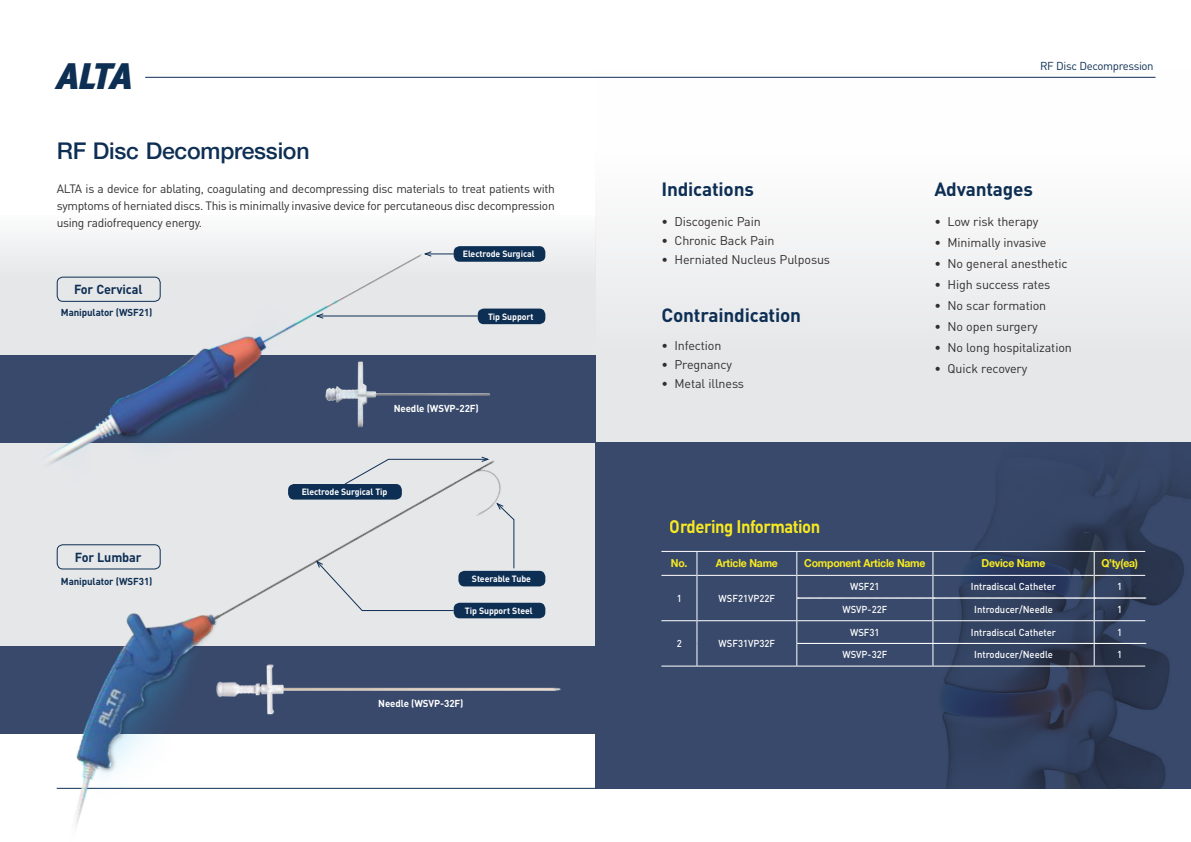
<style>
.page{position:relative;width:1191px;height:842px;background:#fff}
.page>*{position:absolute;margin:0;border:0;box-sizing:border-box;transform-origin:0 0}
.t1{font:italic 900 37px "Meta Pro";color:#0e2f54}
.t2{font:500 23px "Helvetica Neue LT";letter-spacing:-.01em;color:#0e2f54}
.t3{font:700 19px "DIN Pro";letter-spacing:-.01em;color:#0e2f54}
.t4{font:700 18px "DIN Pro";letter-spacing:-.03em;color:#f7e921;scale:.92 1}
.t5{font:700 13px "DIN Pro";letter-spacing:-.01em;color:#0e2f54}
.t6{font:12.5px "DIN Pro";letter-spacing:-.01em;color:#312f30}
.t7{font:12px/17px "DIN Pro";letter-spacing:-.025em;color:#312f30;text-align:justify}
.t8{font:11.4px "DIN Pro";letter-spacing:-.03em;color:#0e2f54}
.t9{font:700 11px "Helvetica Neue LT";letter-spacing:-.02em;color:#f7e921;scale:.95 1}
.t10{font:500 10px "DIN Pro";color:#fff;scale:.95 1}
.t11{font:700 10px "DIN Pro";letter-spacing:-.01em;color:#0e2f54}
.t12{font:700 10px "DIN Pro";letter-spacing:-.01em;color:#fff}
.t13{font:700 9px "DIN Pro";letter-spacing:-.01em;color:#fff}
</style>
<div class="page">
<div style="left:595px;top:69px;width:596px;height:374px;background:linear-gradient(to right,#f2f2f3,#f2f2f3)"></div>
<svg style="left:493px;top:236px;width:102px;height:119px;background:#e7e8ea"></svg>
<hr style="left:57px;top:788px;width:1077px;height:1px;background:#0e2f54">
<div style="left:595px;top:443px;width:596px;height:345px;background:#38496b"></div>
<img style="left:0;top:392px;width:605px;height:434px">
<div style="left:0;top:355px;width:595px;height:88px;background:#38496b"></div>
<img style="left:0;top:236px;width:493px;height:339px">
<hr style="left:145px;top:77px;width:1010px;height:1px;background:#0e2f54">
<div style="left:454px;top:246px;width:91px;height:16px;background:#0e2f54;border-radius:6px"></div>
<div style="left:478px;top:309px;width:67px;height:15px;background:#0e2f54;border-radius:6px"></div>
<hr style="left:425px;top:254px;width:31px;height:1px;background:#0e2f54">
<svg style="left:424px;top:251px;width:8px;height:6px"></svg>
<hr style="left:317px;top:316px;width:161px;height:1px;background:#0e2f54">
<svg style="left:316px;top:313px;width:8px;height:6px"></svg>
<img style="left:311px;top:355px;width:182px;height:78px">
<div style="left:57px;top:277px;width:104px;height:25px;border:1px solid #0e2f54;border-radius:6px"></div>
<div style="left:454px;top:603px;width:91px;height:15px;background:#0e2f54;border-radius:6px"></div>
<div style="left:288px;top:484px;width:114px;height:16px;background:#0e2f54;border-radius:6px"></div>
<div style="left:458px;top:571px;width:87px;height:15px;background:#0e2f54;border-radius:6px"></div>
<svg style="left:344px;top:456px;width:145px;height:29px;background:#d8dbdf"></svg>
<svg style="left:496px;top:503px;width:18px;height:66px"></svg>
<img style="left:214px;top:660px;width:359px;height:58px">
<div style="left:57px;top:544px;width:104px;height:25px;border:1px solid #0e2f54;border-radius:6px"></div>
<div style="left:316px;top:560px;width:138px;height:51px;background:#e6e7e9"></div>
<img style="left:934px;top:461px;width:257px;height:327px">
<hr style="left:661px;top:575px;width:35px;height:1px;background:#fff">
<hr style="left:697px;top:575px;width:99px;height:1px;background:#fff">
<hr style="left:661px;top:620px;width:35px;height:1px;background:#fff">
<hr style="left:697px;top:620px;width:99px;height:1px;background:#fff">
<hr style="left:661px;top:551px;width:36px;height:1px;background:#fff">
<hr style="left:697px;top:551px;width:100px;height:1px;background:#fff">
<hr style="left:797px;top:551px;width:136px;height:1px;background:#fff">
<hr style="left:933px;top:551px;width:161px;height:1px;background:#fff">
<hr style="left:1094px;top:551px;width:51px;height:1px;background:#fff">
<svg style="left:696px;top:552px;width:1px;height:114px"></svg>
<hr style="left:661px;top:666px;width:36px;height:1px;background:#fff">
<hr style="left:697px;top:666px;width:100px;height:1px;background:#fff">
<svg style="left:796px;top:552px;width:350px;height:114px"></svg>
<hr style="left:797px;top:666px;width:136px;height:1px;background:#fff">
<hr style="left:933px;top:666px;width:161px;height:1px;background:#fff">
<hr style="left:1094px;top:666px;width:51px;height:1px;background:#fff">
<h1 class="t1" style="left:57px;top:52px;width:77px">ALTA</h1>
<h2 class="t2" style="left:57px;top:137px;width:254px">RF Disc Decompression</h2>
<p class="t7" style="left:57px;top:180px;width:499px">ALTA is a device for ablating, coagulating and decompressing disc materials to treat patients with symptoms of herniated discs. This is minimally invasive device for percutaneous disc decompression using radiofrequency energy.</p>
<p class="t5" style="left:74px;top:280px;width:70px">For Cervical</p>
<p class="t13" style="left:463px;top:248px;width:73px">Electrode Surgical</p>
<p class="t11" style="left:61px;top:306px;width:93px">Manipulator (WSF21)</p>
<p class="t13" style="left:488px;top:310px;width:47px">Tip Support</p>
<p class="t12" style="left:394px;top:402px;width:87px">Needle (WSVP-22F)</p>
<p class="t5" style="left:75px;top:548px;width:68px">For Lumbar</p>
<p class="t13" style="left:302px;top:486px;width:87px">Electrode Surgical Tip</p>
<p class="t11" style="left:61px;top:574px;width:93px">Manipulator (WSF31)</p>
<p class="t13" style="left:472px;top:572px;width:61px">Steerable Tube</p>
<p class="t13" style="left:465px;top:604px;width:69px">Tip Support Steel</p>
<p class="t12" style="left:378px;top:697px;width:87px">Needle (WSVP-32F)</p>
<h3 class="t3" style="left:661px;top:176px;width:94px">Indications</h3>
<p class="t6" style="left:661px;top:213px;width:101px">• Discogenic Pain</p>
<p class="t6" style="left:661px;top:232px;width:114px">• Chronic Back Pain</p>
<p class="t6" style="left:661px;top:251px;width:170px">• Herniated Nucleus Pulposus</p>
<h3 class="t3" style="left:661px;top:302px;width:141px">Contraindication</h3>
<p class="t6" style="left:661px;top:337px;width:62px">• Infection</p>
<p class="t6" style="left:661px;top:356px;width:72px">• Pregnancy</p>
<p class="t6" style="left:661px;top:375px;width:84px">• Metal illness</p>
<h3 class="t4" style="left:670px;top:514px;width:165px">Ordering Information</h3>
<p class="t8" style="left:1040px;top:58px;width:115px">RF Disc Decompression</p>
<h3 class="t3" style="left:934px;top:176px;width:100px">Advantages</h3>
<p class="t6" style="left:934px;top:213px;width:106px">• Low risk therapy</p>
<p class="t6" style="left:934px;top:234px;width:113px">• Minimally invasive</p>
<p class="t6" style="left:934px;top:255px;width:135px">• No general anesthetic</p>
<p class="t6" style="left:934px;top:276px;width:118px">• High success rates</p>
<p class="t6" style="left:934px;top:297px;width:113px">• No scar formation</p>
<p class="t6" style="left:934px;top:318px;width:105px">• No open surgery</p>
<p class="t6" style="left:934px;top:339px;width:139px">• No long hospitalization</p>
<p class="t6" style="left:934px;top:360px;width:94px">• Quick recovery</p>
<p class="t9" style="left:671px;top:557px;width:19px">No.</p>
<p class="t9" style="left:716px;top:557px;width:67px">Article Name</p>
<p class="t9" style="left:804px;top:557px;width:129px">Component Article Name</p>
<p class="t9" style="left:981px;top:557px;width:69px">Device Name</p>
<p class="t9" style="left:1101px;top:557px;width:40px">Q’ty(ea)</p>
<p class="t10" style="left:676px;top:591px;width:7px">1</p>
<p class="t10" style="left:718px;top:591px;width:61px">WSF21VP22F</p>
<p class="t10" style="left:850px;top:580px;width:33px">WSF21</p>
<p class="t10" style="left:971px;top:580px;width:91px">Intradiscal Catheter</p>
<p class="t10" style="left:1117px;top:580px;width:7px">1</p>
<p class="t10" style="left:842px;top:602px;width:49px">WSVP-22F</p>
<p class="t10" style="left:974px;top:602px;width:84px">Introducer/Needle</p>
<p class="t10" style="left:1117px;top:602px;width:7px">1</p>
<p class="t10" style="left:676px;top:636px;width:7px">2</p>
<p class="t10" style="left:718px;top:636px;width:61px">WSF31VP32F</p>
<p class="t10" style="left:850px;top:625px;width:33px">WSF31</p>
<p class="t10" style="left:971px;top:625px;width:91px">Intradiscal Catheter</p>
<p class="t10" style="left:1117px;top:625px;width:7px">1</p>
<p class="t10" style="left:842px;top:648px;width:49px">WSVP-32F</p>
<p class="t10" style="left:974px;top:648px;width:84px">Introducer/Needle</p>
<p class="t10" style="left:1117px;top:648px;width:7px">1</p>
</div>
